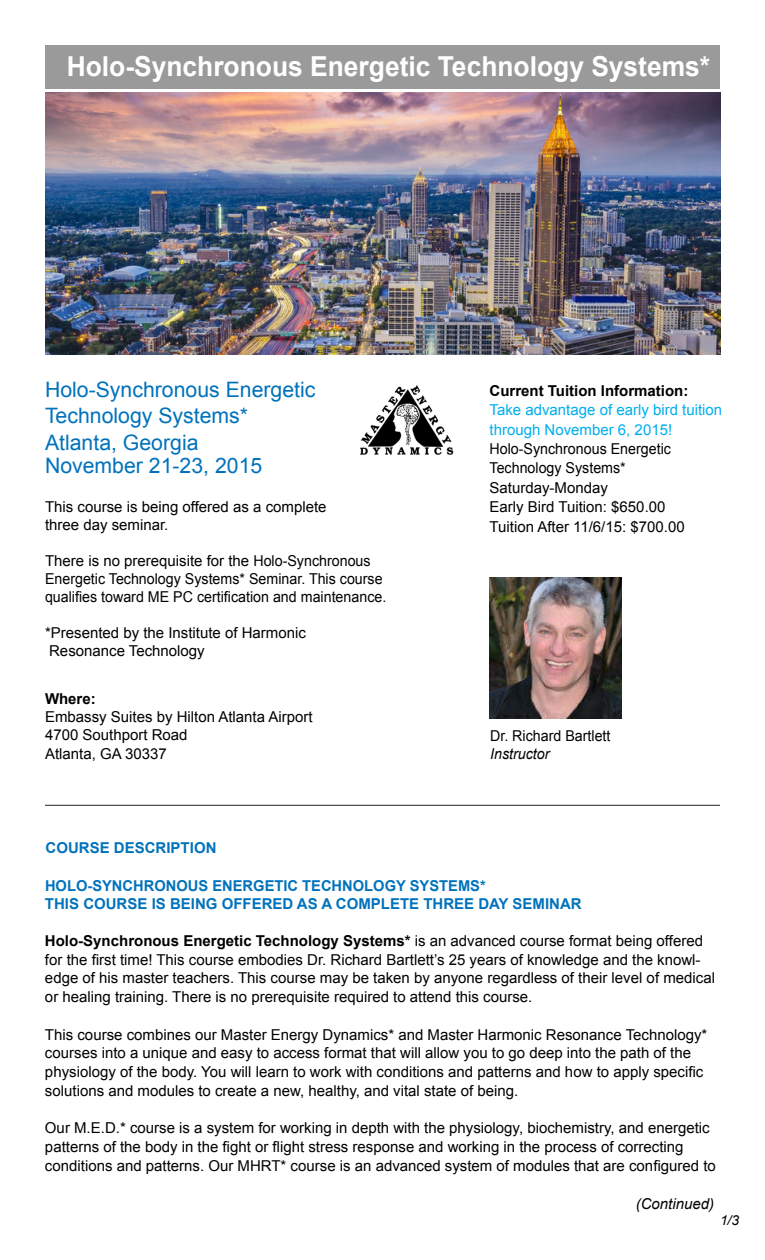
<style>
.page{position:relative;width:765px;height:1260px;background:#fff}
.page>*{position:absolute;margin:0;border:0;box-sizing:border-box;transform-origin:0 0}
.t1{font:700 27.5px "Arial";color:#fff;scale:.96 1}
.t2{font:21.25px/26.2px "Arial";color:#0072bc}
.t3{font:15px/18.8px "Arial";color:#000}
.t4{font:15px/19.4px "Arial";color:#000;scale:.95 1}
.t5{font:700 15px/18px "Arial";color:#0072bc}
.t6{font:15px/19.4px "Arial";color:#00aeef}
.t7{font:700 15px "Arial";color:#000}
.t8{font:italic 15px "Arial";color:#000}
.t9{font:italic 15px "Arial";color:#000;scale:.95 1}
.t10{font:italic 13.75px "Arial";color:#000}
.s1{font-weight:700}
</style>
<div class="page">
<img style="left:360px;top:385px;width:94px;height:70px">
<img style="left:45px;top:93px;width:675px;height:262px">
<img style="left:490px;top:577px;width:132px;height:141px">
<hr style="left:45px;top:805px;width:675px;height:1px;background:#000">
<div style="left:45px;top:45px;width:675px;height:43px;background:#9a9a9a"></div>
<h1 class="t1" style="left:67px;top:48px;width:672px">Holo-Synchronous Energetic Technology Systems*</h1>
<h2 class="t2" style="left:45px;top:377px;width:272px">Holo-Synchronous Energetic<br>Technology Systems*<br>Atlanta, Georgia</h2>
<h2 class="t2" style="left:45px;top:453px;width:219px">November 21-23, 2015</h2>
<p class="t3" style="left:45px;top:498px;width:283px;line-height:18px">This course is being offered as a complete three day seminar.</p>
<p class="t3" style="left:45px;top:552px;width:343px;line-height:18px">There is no prerequisite for the Holo-Synchronous<br>Energetic Technology Systems* Seminar. This course qualifies toward ME PC certification and maintenance.</p>
<p class="t3" style="left:45px;top:624px;width:262px;line-height:18px">*Presented by the Institute of Harmonic<br>Resonance Technology</p>
<p class="t7" style="left:45px;top:689px;width:52px">Where:</p>
<p class="t3" style="left:45px;top:708px;width:269px;line-height:18.1px">Embassy Suites by Hilton Atlanta Airport<br>4700 Southport Road<br>Atlanta, GA 30337</p>
<p class="t5" style="left:46px;top:839px;width:172px">COURSE DESCRIPTION</p>
<p class="t7" style="left:490px;top:381px;width:200px">Current Tuition Information:</p>
<p class="t6" style="left:490px;top:401px;width:234px">Take advantage of early bird tuition through November 6, 2015!</p>
<p class="t4" style="left:490px;top:439px;width:207px">Holo-Synchronous Energetic<br>Technology Systems*<br>Saturday-Monday<br>Early Bird Tuition: $650.00<br>Tuition After 11/6/15: $700.00</p>
<p class="t4" style="left:490px;top:726px;width:128px">Dr. Richard Bartlett</p>
<p class="t9" style="left:490px;top:744px;width:64px">Instructor</p>
<p class="t5" style="left:45px;top:877px;width:538px">HOLO-SYNCHRONOUS ENERGETIC TECHNOLOGY SYSTEMS*<br>THIS COURSE IS BEING OFFERED AS A COMPLETE THREE DAY SEMINAR</p>
<p class="t3" style="left:45px;top:931px;width:672px"><span class="s1">Holo-Synchronous Energetic Technology Systems*</span> is an advanced course format being offered for the first time! This course embodies Dr. Richard Bartlett’s 25 years of knowledge and the knowl&shy;edge of his master teachers. This course may be taken by anyone regardless of their level of medical or healing training. There is no prerequisite required to attend this course.</p>
<p class="t3" style="left:45px;top:1025px;width:664px">This course combines our Master Energy Dynamics* and Master Harmonic Resonance Technology* courses into a unique and easy to access format that will allow you to go deep into the path of the physiology of the body. You will learn to work with conditions and patterns and how to apply specific solutions and modules to create a new, healthy, and vital state of being.</p>
<p class="t3" style="left:45px;top:1119px;width:672px">Our M.E.D.* course is a system for working in depth with the physiology, biochemistry, and energetic patterns of the body in the fight or flight stress response and working in the process of correcting conditions and patterns. Our MHRT* course is an advanced system of modules that are configured to</p>
<p class="t8" style="left:636px;top:1194px;width:80px">(Continued)</p>
<p class="t10" style="left:720px;top:1211px;width:21px">1/3</p>
</div>
